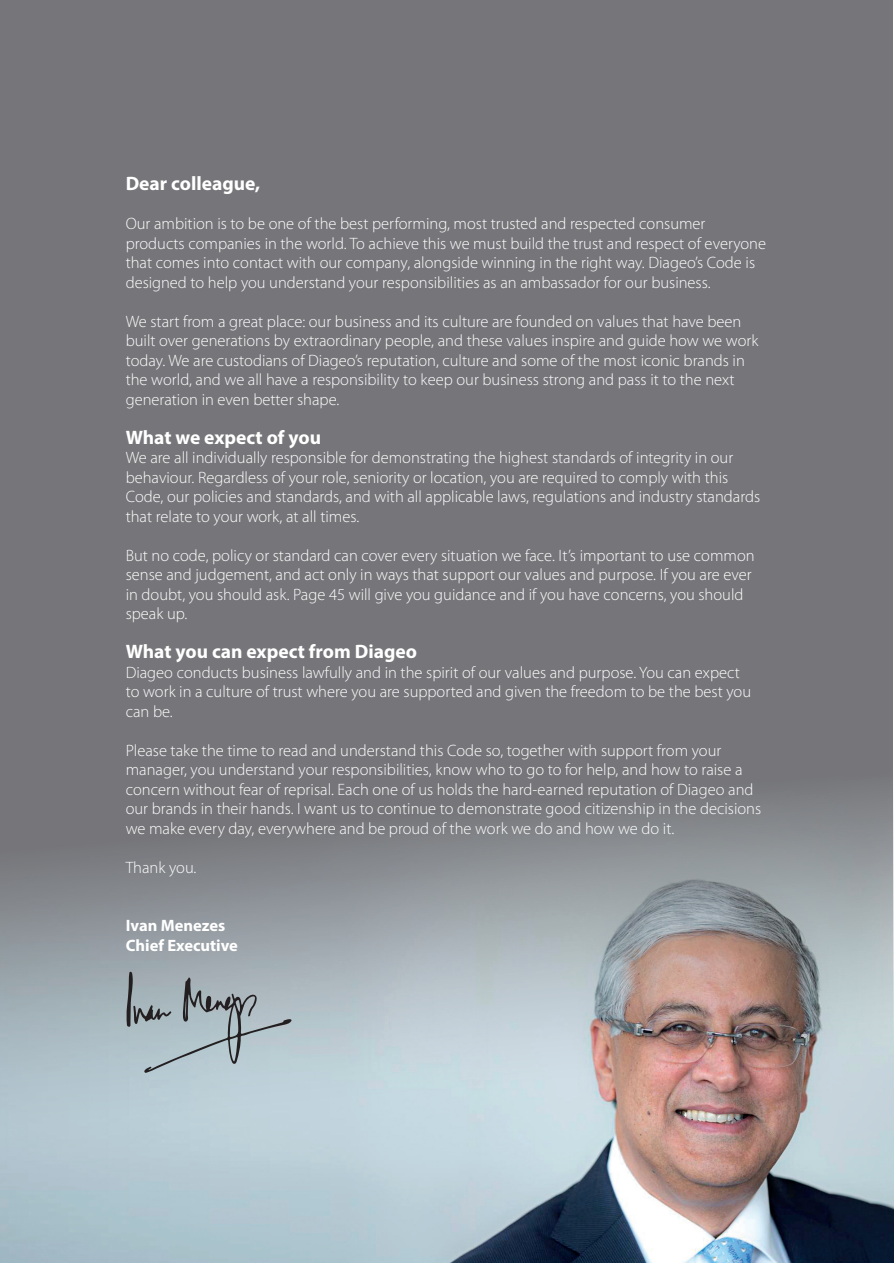
<style>
.page{position:relative;width:894px;height:1263px;background:#fff}
.page>*{position:absolute;margin:0;border:0;box-sizing:border-box;transform-origin:0 0}
.t1{font:700 19.5px "Myriad Pro";color:#fff}
.t2{font:300 16.5px/19.5px "Myriad Pro";color:#fff}
.t3{font:700 16.5px "Myriad Pro";color:#fff}
</style>
<div class="page">
<div style="left:0;top:0;width:893px;height:1263px;background:#76767a"></div>
<img style="left:0;top:795px;width:893px;height:468px">
<svg style="left:126px;top:972px;width:166px;height:101px;background:#a1aeb4"></svg>
<p class="t1" style="left:126px;top:171px;width:136px">Dear colleague,</p>
<p class="t2" style="left:126px;top:214px;width:642px">Our ambition is to be one of the best performing, most trusted and respected consumer products companies in the world. To achieve this we must build the trust and respect of everyone that comes into contact with our company, alongside winning in the right way. Diageo’s Code is designed to help you understand your responsibilities as an ambassador for our business.</p>
<p class="t2" style="left:126px;top:311px;width:634px">We start from a great place: our business and its culture are founded on values that have been built over generations by extraordinary people, and these values inspire and guide how we work today. We are custodians of Diageo’s reputation, culture and some of the most iconic brands in the world, and we all have a responsibility to keep our business strong and pass it to the next generation in even better shape.</p>
<p class="t1" style="left:126px;top:425px;width:197px">What we expect of you</p>
<p class="t2" style="left:126px;top:448px;width:636px">We are all individually responsible for demonstrating the highest standards of integrity in our behaviour. Regardless of your role, seniority or location, you are required to comply with this Code, our policies and standards, and with all applicable laws, regulations and industry standards that relate to your work, at all times.</p>
<p class="t2" style="left:126px;top:545px;width:630px">But no code, policy or standard can cover every situation we face. It’s important to use common sense and judgement, and act only in ways that support our values and purpose. If you are ever in doubt, you should ask. Page 45 will give you guidance and if you have concerns, you should speak up.</p>
<p class="t1" style="left:126px;top:639px;width:293px">What you can expect from Diageo</p>
<p class="t2" style="left:126px;top:662px;width:627px">Diageo conducts business lawfully and in the spirit of our values and purpose. You can expect to work in a culture of trust where you are supported and given the freedom to be the best you can be.</p>
<p class="t2" style="left:126px;top:740px;width:637px">Please take the time to read and understand this Code so, together with support from your manager, you understand your responsibilities, know who to go to for help, and how to raise a concern without fear of reprisal. Each one of us holds the hard-earned reputation of Diageo and our brands in their hands. I want us to continue to demonstrate good citizenship in the decisions we make every day, everywhere and be proud of the work we do and how we do it.</p>
<p class="t2" style="left:126px;top:857px;width:72px">Thank you.</p>
<p class="t3" style="left:126px;top:915px;width:101px">Ivan Menezes</p>
<p class="t3" style="left:126px;top:934px;width:114px">Chief Executive</p>
</div>
